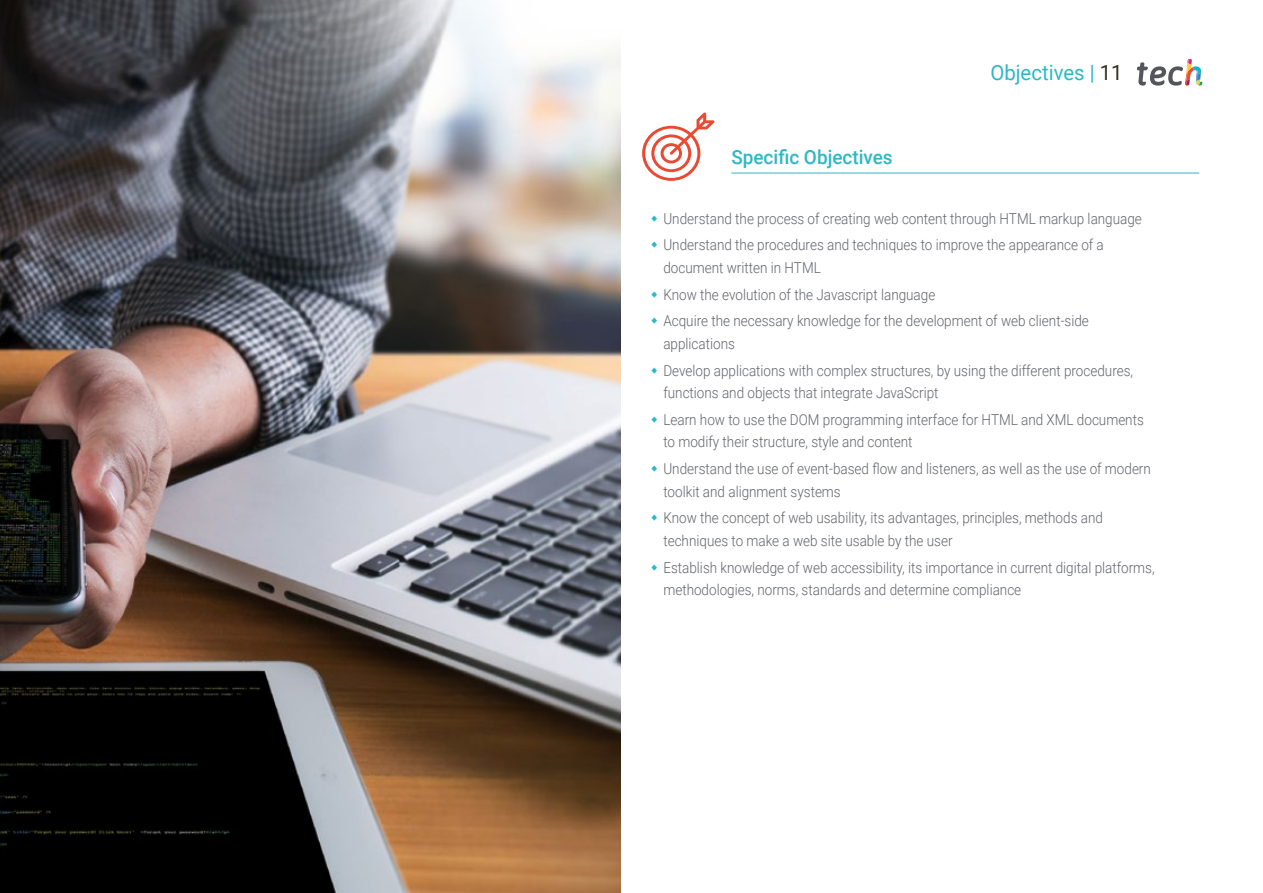
<style>
.page{position:relative;width:1263px;height:893px;background:#fff}
.page>*{position:absolute;margin:0;border:0;box-sizing:border-box;transform-origin:0 0}
.t1{font:21px "Roboto";color:#2db8c5}
.t2{font:500 19.5px "Roboto";color:#2db8c5}
.t3{font:300 15px/26.7px "Roboto";color:#61646a;scale:.9 1}
.s1{color:#312e20}
</style>
<div class="page">
<hr style="left:731px;top:173px;width:468px;height:1px;background:#2db8c5">
<svg style="left:642px;top:112px;width:72px;height:69px"></svg>
<img style="left:0;top:0;width:621px;height:893px">
<svg style="left:1137px;top:59px;width:65px;height:27px"></svg>
<h2 class="t2" style="left:731px;top:144px;width:163px">Specific Objectives</h2>
<h1 class="t1" style="left:990px;top:57px;width:134px">Objectives | <span class="s1">11</span></h1>
<p class="t3" style="left:663px;top:204px;width:533px">Understand the process of creating web content through HTML markup language<br>Understand the procedures and techniques to improve the appearance of a</p>
<p class="t3" style="left:663px;top:254px;width:474px">document written in HTML<br>Know the evolution of the Javascript language<br>Acquire the necessary knowledge for the development of web client-side</p>
<p class="t3" style="left:663px;top:330px;width:523px">applications<br>Develop applications with complex structures, by using the different procedures,</p>
<p class="t3" style="left:663px;top:379px;width:535px">functions and objects that integrate JavaScript<br>Learn how to use the DOM programming interface for HTML and XML documents</p>
<p class="t3" style="left:663px;top:428px;width:543px">to modify their structure, style and content<br>Understand the use of event-based flow and listeners, as well as the use of modern</p>
<p class="t3" style="left:663px;top:477px;width:490px">toolkit and alignment systems<br>Know the concept of web usability, its advantages, principles, methods and</p>
<p class="t3" style="left:663px;top:527px;width:547px">techniques to make a web site usable by the user<br>Establish knowledge of web accessibility, its importance in current digital platforms,</p>
<p class="t3" style="left:663px;top:576px;width:399px">methodologies, norms, standards and determine compliance</p>
</div>
